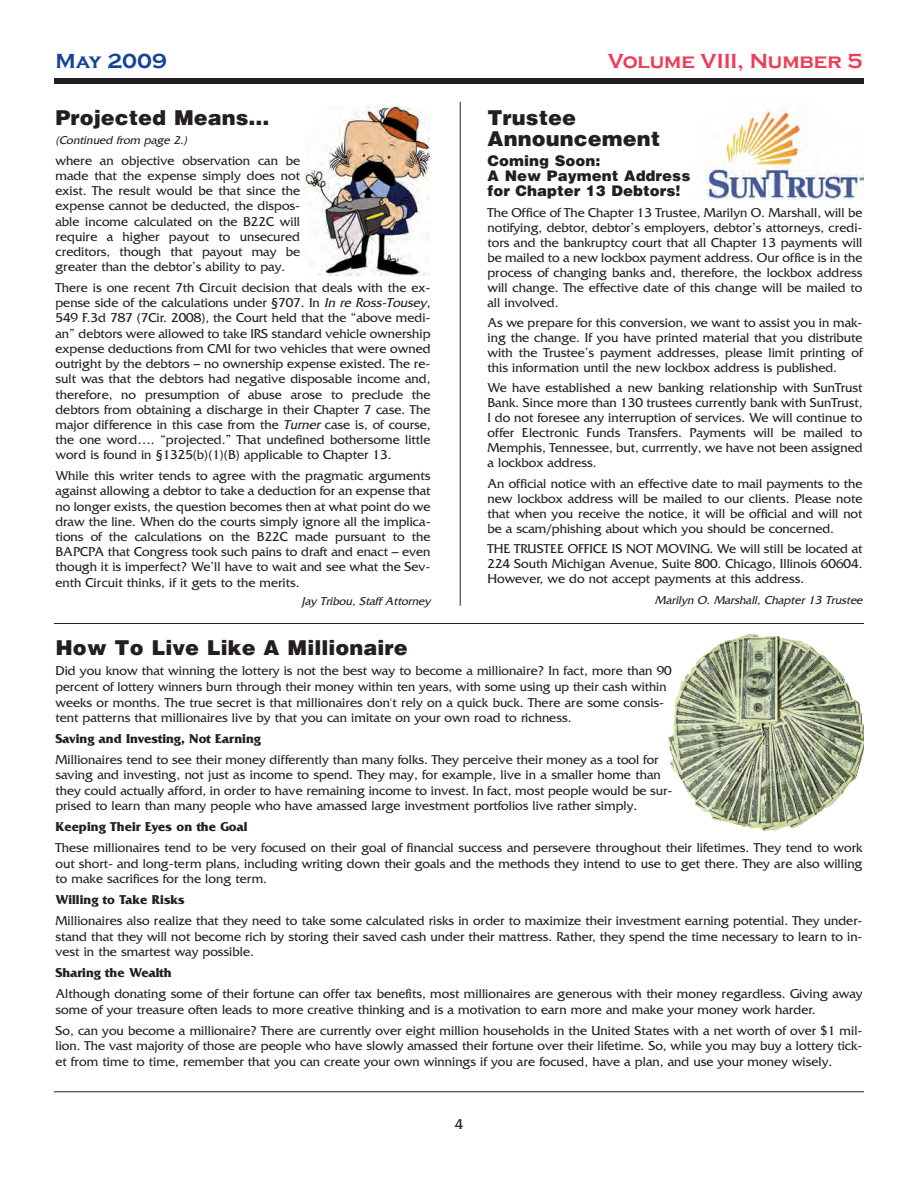
<style>
.page{position:relative;width:918px;height:1188px;background:#fff}
.page>*{position:absolute;margin:0;border:0;box-sizing:border-box;transform-origin:0 0}
.t1{font:900 21px/21px "Helvetica";color:#231f20}
.t2{font:700 21px "Copperplate Gothic";color:#ee3d56}
.t3{font:700 21px "Copperplate Gothic";color:#154398}
.t4{font:900 15px/15px "Helvetica";color:#231f20}
.t5{font:15px "Friz Quadrata";color:#231f20}
.t6{font:13.5px/15px "Friz Quadrata";color:#231f20;text-align:justify}
.t7{font:700 13.5px "Friz Quadrata";color:#231f20}
.t8{font:italic 12px "Friz Quadrata";color:#231f20}
.s1{font-style:italic}
</style>
<div class="page">
<div style="left:54px;top:78px;width:810px;height:6px;background:#231f20"></div>
<hr style="left:54px;top:1092px;width:810px;height:1px;background:#231f20">
<hr style="left:54px;top:623px;width:810px;height:1px;background:#231f20">
<hr style="left:460px;top:102px;width:1px;height:504px;background:#231f20">
<img style="left:306px;top:106px;width:124px;height:170px">
<img style="left:705px;top:106px;width:159px;height:94px">
<img style="left:668px;top:634px;width:196px;height:198px">
<h1 class="t3" style="left:56px;top:49px;width:113px">May 2009</h1>
<h1 class="t2" style="left:608px;top:49px;width:256px">Volume VIII, Number 5</h1>
<h1 class="t1" style="left:56px;top:107px;width:216px">Projected Means…</h1>
<p class="t8" style="left:56px;top:134px;width:136px">(Continued from page 2.)</p>
<p class="t6" style="left:56px;top:153px;width:246px">where an objective observation can be made that the expense simply does not exist. The result would be that since the expense cannot be deducted, the dispos&shy;able income calculated on the B22C will require a higher payout to unsecured creditors, though that payout may be greater than the debtor’s ability to pay.</p>
<p class="t6" style="left:55px;top:280px;width:377px">There is one recent 7th Circuit decision that deals with the ex&shy;pense side of the calculations under §707. In <span class="s1">In re Ross-Tousey</span>, 549 F.3d 787 (7Cir. 2008), the Court held that the “above medi&shy;an” debtors were allowed to take IRS standard vehicle ownership expense deductions from CMI for two vehicles that were owned outright by the debtors – no ownership expense existed. The re&shy;sult was that the debtors had negative disposable income and, therefore, no presumption of abuse arose to preclude the debtors from obtaining a discharge in their Chapter 7 case. The major difference in this case from the <span class="s1">Turner</span> case is, of course, the one word…. “projected.” That undefined bothersome little word is found in §1325(b)(1)(B) applicable to Chapter 13.</p>
<p class="t6" style="left:56px;top:468px;width:377px">While this writer tends to agree with the pragmatic arguments against allowing a debtor to take a deduction for an expense that no longer exists, the question becomes then at what point do we draw the line. When do the courts simply ignore all the implica&shy;tions of the calculations on the B22C made pursuant to the BAPCPA that Congress took such pains to draft and enact – even though it is imperfect? We’ll have to wait and see what the Sev&shy;enth Circuit thinks, if it gets to the merits.</p>
<p class="t8" style="left:302px;top:594px;width:130px">Jay Tribou, Staff Attorney</p>
<h1 class="t1" style="left:56px;top:637px;width:354px">How To Live Like A Millionaire</h1>
<p class="t6" style="left:56px;top:663px;width:618px;line-height:15.5px;text-align:left">Did you know that winning the lottery is not the best way to become a millionaire? In fact, more than 90 percent of lottery winners burn through their money within ten years, with some using up their cash within weeks or months. The true secret is that millionaires don't rely on a quick buck. There are some consis&shy;tent patterns that millionaires live by that you can imitate on your own road to richness.</p>
<p class="t7" style="left:56px;top:731px;width:207px">Saving and Investing, Not Earning</p>
<p class="t6" style="left:56px;top:752px;width:618px;line-height:15.6px;text-align:left">Millionaires tend to see their money differently than many folks. They perceive their money as a tool for saving and investing, not just as income to spend. They may, for example, live in a smaller home than they could actually afford, in order to have remaining income to invest. In fact, most people would be sur&shy;prised to learn than many people who have amassed large investment portfolios live rather simply.</p>
<p class="t7" style="left:56px;top:820px;width:194px">Keeping Their Eyes on the Goal</p>
<p class="t6" style="left:56px;top:840px;width:809px;line-height:15.5px">These millionaires tend to be very focused on their goal of financial success and persevere throughout their lifetimes. They tend to work out short- and long-term plans, including writing down their goals and the methods they intend to use to get there. They are also willing to make sacrifices for the long term.</p>
<p class="t7" style="left:56px;top:892px;width:131px">Willing to Take Risks</p>
<p class="t6" style="left:56px;top:913px;width:809px;line-height:15.5px">Millionaires also realize that they need to take some calculated risks in order to maximize their investment earning potential. They under&shy;stand that they will not become rich by storing their saved cash under their mattress. Rather, they spend the time necessary to learn to in&shy;vest in the smartest way possible.</p>
<p class="t7" style="left:56px;top:965px;width:118px">Sharing the Wealth</p>
<p class="t6" style="left:56px;top:986px;width:809px;line-height:15.6px">Although donating some of their fortune can offer tax benefits, most millionaires are generous with their money regardless. Giving away some of your treasure often leads to more creative thinking and is a motivation to earn more and make your money work harder.</p>
<p class="t6" style="left:56px;top:1022px;width:809px;line-height:15.5px">So, can you become a millionaire? There are currently over eight million households in the United States with a net worth of over $1 mil&shy;lion. The vast majority of those are people who have slowly amassed their fortune over their lifetime. So, while you may buy a lottery tick&shy;et from time to time, remember that you can create your own winnings if you are focused, have a plan, and use your money wisely.</p>
<h1 class="t1" style="left:488px;top:107px;width:174px">Trustee<br>Announcement</h1>
<p class="t4" style="left:488px;top:153px;width:205px">Coming Soon:<br>A New Payment Address for Chapter 13 Debtors!</p>
<p class="t6" style="left:488px;top:205px;width:377px">The Office of The Chapter 13 Trustee, Marilyn O. Marshall, will be notifying, debtor, debtor’s employers, debtor’s attorneys, credi&shy;tors and the bankruptcy court that all Chapter 13 payments will be mailed to a new lockbox payment address. Our office is in the process of changing banks and, therefore, the lockbox address will change. The effective date of this change will be mailed to all involved.</p>
<p class="t6" style="left:488px;top:315px;width:377px">As we prepare for this conversion, we want to assist you in mak&shy;ing the change. If you have printed material that you distribute with the Trustee’s payment addresses, please limit printing of this information until the new lockbox address is published.</p>
<p class="t6" style="left:488px;top:381px;width:377px">We have established a new banking relationship with SunTrust Bank. Since more than 130 trustees currently bank with SunTrust, I do not foresee any interruption of services. We will continue to offer Electronic Funds Transfers. Payments will be mailed to Memphis, Tennessee, but, currrently, we have not been assigned a lockbox address.</p>
<p class="t6" style="left:488px;top:476px;width:377px">An official notice with an effective date to mail payments to the new lockbox address will be mailed to our clients. Please note that when you receive the notice, it will be official and will not be a scam/phishing about which you should be concerned.</p>
<p class="t6" style="left:488px;top:541px;width:377px">THE TRUSTEE OFFICE IS NOT MOVING. We will still be located at 224 South Michigan Avenue, Suite 800. Chicago, Illinois 60604.<br>However, we do not accept payments at this address.</p>
<p class="t8" style="left:655px;top:594px;width:212px">Marilyn O. Marshall, Chapter 13 Trustee</p>
<p class="t5" style="left:455px;top:1116px;width:10px">4</p>
</div>
